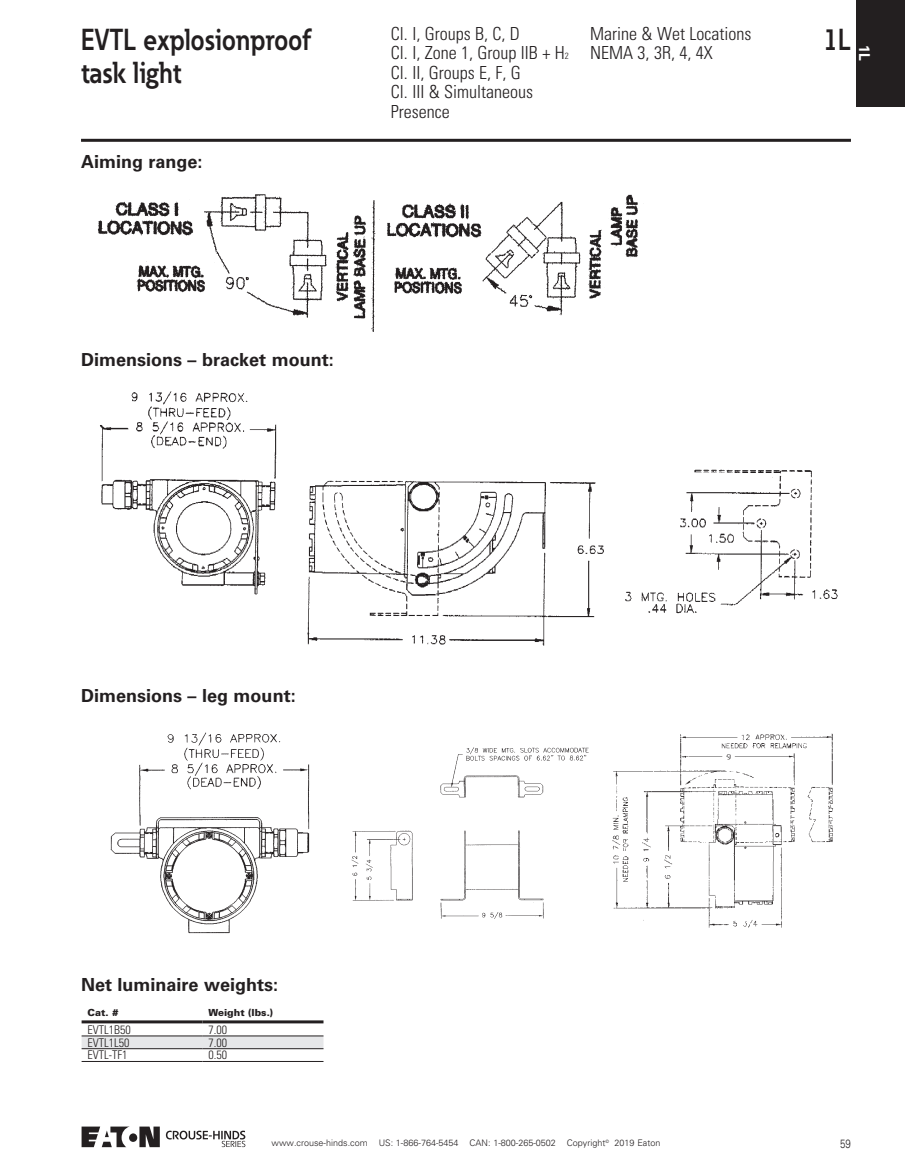
<style>
.page{position:relative;width:905px;height:1175px;background:#fff}
.page>*{position:absolute;margin:0;border:0;box-sizing:border-box;transform-origin:0 0}
.t1{font:700 30px/33px "Eaton";color:#231f20;scale:.86 1}
.t2{font:300 condensed 18px/19.5px "Univers LT Std";color:#231f20}
.t3{font:700 18px "Univers LT Std";color:#231f20}
.t4{font:700 15px "Univers LT Std";color:#fff;scale:.92 1}
.t5{font:300 condensed 12px "Univers LT Std";color:#231f20}
.t6{font:300 12px "Univers LT Std";color:#231f20;scale:.8 1}
.t7{font:900 9.75px "Univers LT Std";color:#231f20}
.t8{font:300 9px "Univers LT Std";color:#231f20}
.s1{font-size:9px}
</style>
<div class="page">
<hr style="left:81px;top:139px;width:769px;height:3px;background:#231f20">
<div style="left:856px;top:0;width:48px;height:106px;background:#231f20"></div>
<div style="left:129px;top:1133px;width:8px;height:8px;background:#231f20;border-radius:50%"></div>
<svg style="left:139px;top:1126px;width:21px;height:21px"></svg>
<svg style="left:82px;top:1126px;width:48px;height:21px"></svg>
<svg style="left:166px;top:1130px;width:79px;height:17px"></svg>
<img style="left:110px;top:732px;width:200px;height:202px">
<img style="left:351px;top:747px;width:238px;height:172px">
<img style="left:612px;top:733px;width:221px;height:195px">
<img style="left:97px;top:194px;width:541px;height:137px">
<img style="left:100px;top:391px;width:738px;height:255px">
<svg style="left:82px;top:1036px;width:241px;height:12px;background:#dedfe1"></svg>
<hr style="left:82px;top:1035px;width:120px;height:1px;background:#231f20">
<hr style="left:202px;top:1035px;width:121px;height:1px;background:#231f20">
<hr style="left:82px;top:1048px;width:120px;height:1px;background:#231f20">
<hr style="left:202px;top:1048px;width:121px;height:1px;background:#231f20">
<hr style="left:82px;top:1061px;width:120px;height:1px;background:#231f20">
<hr style="left:202px;top:1061px;width:121px;height:1px;background:#231f20">
<hr style="left:82px;top:1020px;width:120px;height:3px;background:#231f20">
<hr style="left:202px;top:1020px;width:121px;height:3px;background:#231f20">
<h1 class="t1" style="left:81px;top:22px;width:269px">EVTL explosionproof task light</h1>
<p class="t2" style="left:391px;top:24px;width:179px">Cl. I, Groups B, C, D<br>Cl. I, Zone 1, Group IIB + H<span class="s1">2<br></span>Cl. II, Groups E, F, G<br>Cl. III &amp; Simultaneous<br>Presence</p>
<p class="t2" style="left:590px;top:24px;width:163px">Marine &amp; Wet Locations<br>NEMA 3, 3R, 4, 4X</p>
<p class="t3" style="left:81px;top:151px;width:123px">Aiming range:</p>
<p class="t3" style="left:81px;top:349px;width:254px">Dimensions – bracket mount:</p>
<h1 class="t1" style="left:823px;top:22px;width:33px">1L</h1>
<p class="t4" style="left:873px;top:45px;width:18px;rotate:90deg">1L</p>
<p class="t3" style="left:81px;top:685px;width:216px">Dimensions – leg mount:</p>
<p class="t3" style="left:81px;top:974px;width:199px">Net luminaire weights:</p>
<p class="t7" style="left:88px;top:1006px;width:33px">Cat. #</p>
<p class="t7" style="left:208px;top:1006px;width:66px">Weight (lbs.)</p>
<p class="t5" style="left:88px;top:1022px;width:45px">EVTL1B50</p>
<p class="t5" style="left:208px;top:1022px;width:20px">7.00</p>
<p class="t5" style="left:88px;top:1035px;width:43px">EVTL1L50</p>
<p class="t5" style="left:208px;top:1035px;width:20px">7.00</p>
<p class="t5" style="left:88px;top:1048px;width:41px">EVTL-TF1</p>
<p class="t5" style="left:208px;top:1048px;width:20px">0.50</p>
<p class="t8" style="left:271px;top:1136px;width:390px">www.crouse-hinds.com US: 1-866-764-5454 CAN: 1-800-265-0502 Copyright<sup>©</sup> 2019 Eaton</p>
<p class="t6" style="left:840px;top:1136px;width:15px">59</p>
</div>
